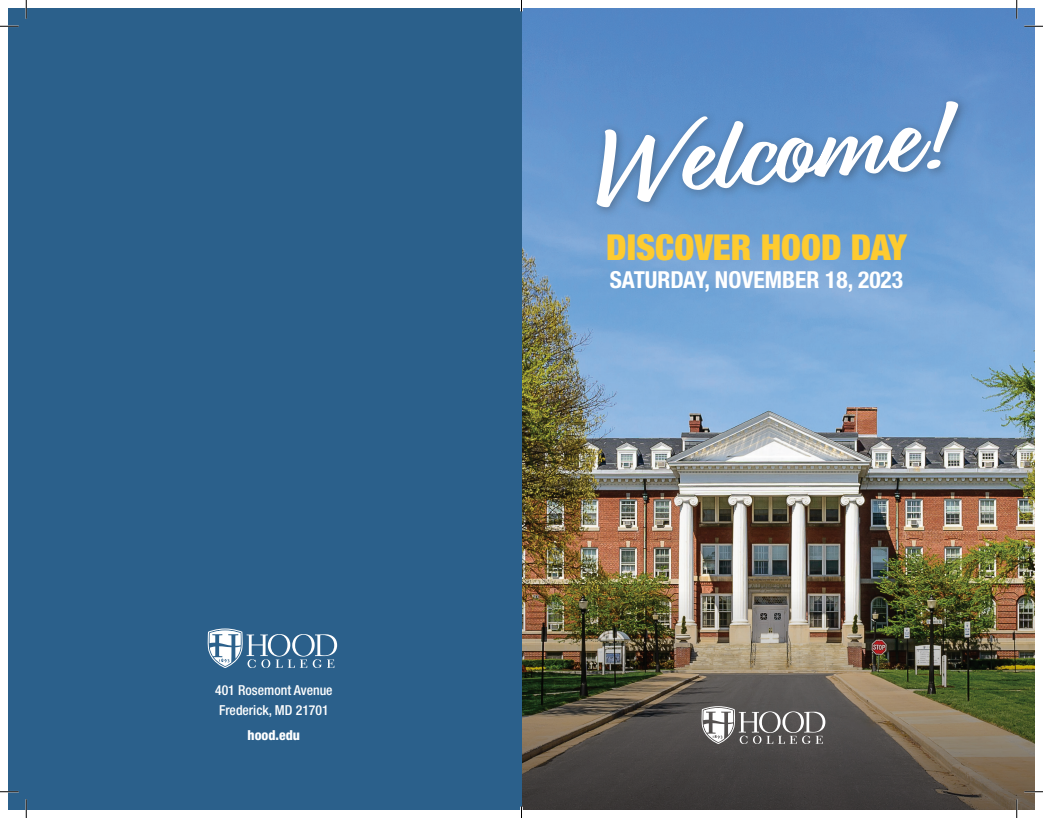
<style>
.page{position:relative;width:1043px;height:818px;background:#fff}
.page>*{position:absolute;margin:0;border:0;box-sizing:border-box;transform-origin:0 0}
.t1{font:900 condensed 35.75px "Helvetica Neue LT Std";color:#fecb2f}
.t2{font:700 condensed 23.38px "Helvetica Neue LT Std";color:#fff}
.t3{font:500 condensed 13.75px/20px "Helvetica Neue LT Std";color:#fff}
.t4{font:800 condensed 13.75px "Helvetica Neue LT Std";color:#fff}
</style>
<div class="page">
<img style="left:521px;top:8px;width:513px;height:582px">
<img style="left:521px;top:590px;width:513px;height:219px">
<div style="left:8px;top:8px;width:513px;height:801px;background:#2b608b"></div>
<div style="left:590px;top:94px;width:379px;height:124px;background:#231f20;opacity:.35"></div>
<svg style="left:596px;top:101px;width:362px;height:106px;fill:#6092cb"></svg>
<svg style="left:701px;top:706px;width:124px;height:38px"></svg>
<svg style="left:207px;top:628px;width:130px;height:40px"></svg>
<svg style="left:0;top:25px;width:19px;height:2px"></svg>
<svg style="left:1024px;top:25px;width:18px;height:2px"></svg>
<svg style="left:0;top:791px;width:19px;height:1px"></svg>
<svg style="left:1024px;top:790px;width:18px;height:2px"></svg>
<svg style="left:25px;top:0;width:2px;height:19px"></svg>
<svg style="left:25px;top:799px;width:2px;height:19px"></svg>
<svg style="left:1015px;top:0;width:2px;height:19px"></svg>
<svg style="left:1015px;top:799px;width:2px;height:19px"></svg>
<svg style="left:520px;top:0;width:2px;height:11px"></svg>
<svg style="left:520px;top:806px;width:2px;height:12px"></svg>
<p class="t3" style="left:215px;top:679px;width:119px">401 Rosemont Avenue<br>Frederick, MD 21701</p>
<p class="t4" style="left:248px;top:726px;width:54px">hood.edu</p>
<h1 class="t1" style="left:606px;top:225px;width:302px">DISCOVER HOOD DAY</h1>
<h2 class="t2" style="left:609px;top:266px;width:295px">SATURDAY, NOVEMBER 18, 2023</h2>
</div>
